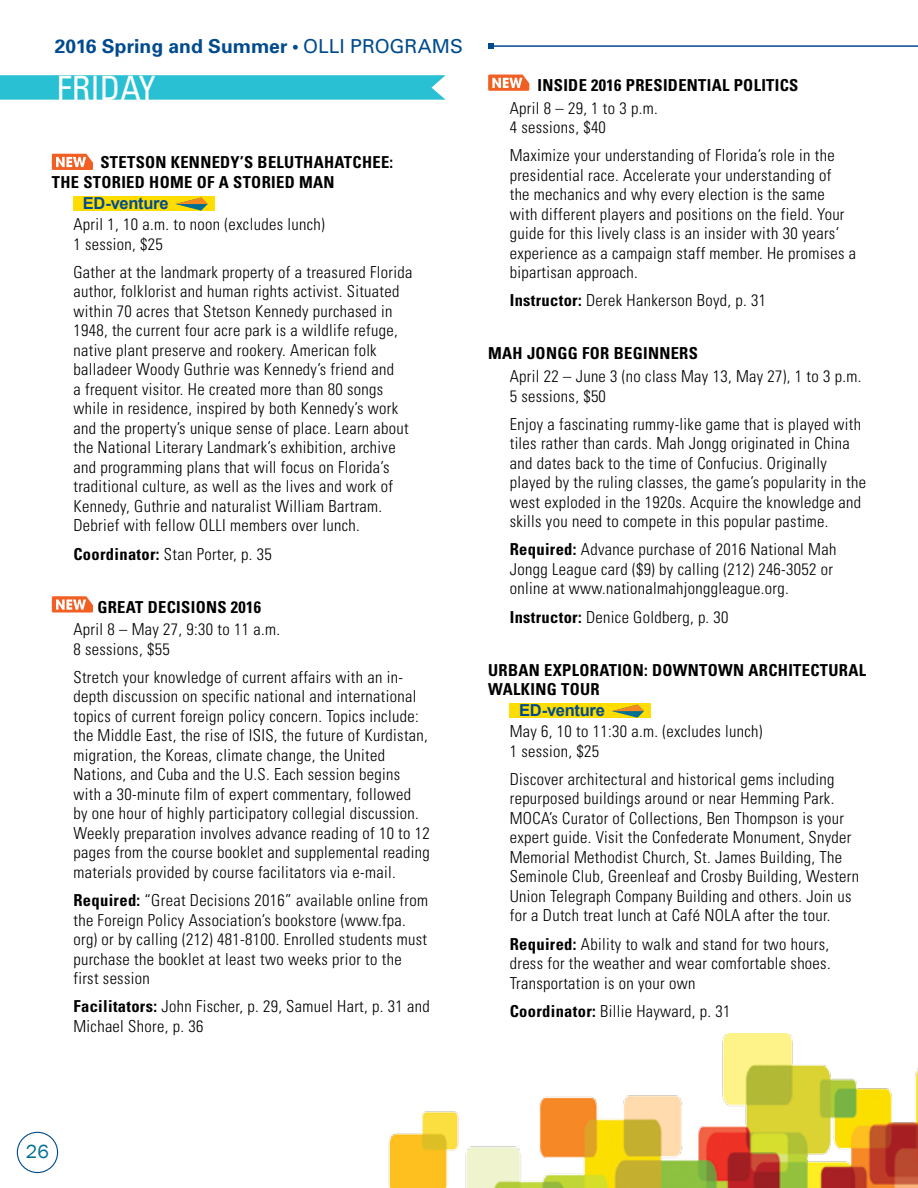
<style>
.page{position:relative;width:918px;height:1188px;background:#fff}
.page>*{position:absolute;margin:0;border:0;box-sizing:border-box;transform-origin:0 0}
.t1{font:condensed 33.6px "Univers";color:#fff}
.t2{font:19.5px "Franklin Gothic";color:#006f94}
.t3{font:700 19.2px "Univers";color:#004b8d}
.t4{font:300 condensed 16.5px/19.5px "Univers";letter-spacing:.02em;color:#000}
.t5{font:700 condensed 16.5px/19.5px "Univers LT Std";letter-spacing:.02em;color:#000}
.t6{font:700 16.5px "Arial";letter-spacing:-.015em;color:#004b8d}
.s1{font-weight:400}
.s2{font-weight:700}
.s3{font-family:"Univers LT Std";font-weight:700}
</style>
<div class="page">
<div style="left:17px;top:1132px;width:41px;height:41px;border:1px solid #004b8d;border-radius:50%"></div>
<svg style="left:52px;top:154px;width:41px;height:16px"></svg>
<div style="left:73px;top:196px;width:142px;height:15px;background:#fd0"></div>
<svg style="left:175px;top:198px;width:33px;height:13px"></svg>
<svg style="left:52px;top:596px;width:41px;height:17px"></svg>
<svg style="left:488px;top:74px;width:41px;height:17px"></svg>
<div style="left:510px;top:703px;width:141px;height:15px;background:#fd0"></div>
<svg style="left:612px;top:705px;width:32px;height:13px"></svg>
<hr style="left:491px;top:45px;width:427px;height:2px;background:#004b8d">
<svg style="left:488px;top:43px;width:6px;height:6px"></svg>
<svg style="left:0;top:75px;width:446px;height:25px;background:#30c2d3"></svg>
<img style="left:388px;top:1034px;width:530px;height:154px">
<p class="t3" style="left:55px;top:34px;width:410px">2016 Spring and Summer • <span class="s1">OLLI PROGRAMS</span></p>
<h1 class="t1" style="left:57px;top:66px;width:101px">FRIDAY</h1>
<p class="t5" style="left:52px;top:153px;width:343px;text-indent:49px">STETSON KENNEDY’S BELUTHAHATCHEE:<br>THE STORIED HOME OF A STORIED MAN</p>
<p class="t6" style="left:83px;top:194px;width:87px">ED-venture</p>
<p class="t4" style="left:73px;top:214px;width:253px">April 1, 10 a.m. to noon (excludes lunch)<br>1 session, $25</p>
<p class="t4" style="left:73px;top:262px;width:341px">Gather at the landmark property of a treasured Florida author, folklorist and human rights activist. Situated within 70 acres that Stetson Kennedy purchased in 1948, the current four acre park is a wildlife refuge, native plant preserve and rookery. American folk balladeer Woody Guthrie was Kennedy’s friend and<br>a frequent visitor. He created more than 80 songs while in residence, inspired by both Kennedy’s work and the property’s unique sense of place. Learn about the National Literary Landmark’s exhibition, archive and programming plans that will focus on Florida’s traditional culture, as well as the lives and work of Kennedy, Guthrie and naturalist William Bartram.<br>Debrief with fellow OLLI members over lunch.</p>
<p class="t4" style="left:73px;top:544px;width:200px"><span class="s2">Coordinator:</span> Stan Porter, p. 35</p>
<p class="t5" style="left:97px;top:597px;width:165px">GREAT DECISIONS 2016</p>
<p class="t4" style="left:73px;top:619px;width:208px">April 8 – May 27, 9:30 to 11 a.m.<br>8 sessions, $55</p>
<p class="t4" style="left:73px;top:667px;width:358px">Stretch your knowledge of current affairs with an in&shy;depth discussion on specific national and international topics of current foreign policy concern. Topics include: the Middle East, the rise of ISIS, the future of Kurdistan, migration, the Koreas, climate change, the United Nations, and Cuba and the U.S. Each session begins with a 30-minute film of expert commentary, followed<br>by one hour of highly participatory collegial discussion.<br>Weekly preparation involves advance reading of 10 to 12 pages from the course booklet and supplemental reading materials provided by course facilitators via e-mail.</p>
<p class="t4" style="left:73px;top:890px;width:356px"><span class="s3">Required:</span> “Great Decisions 2016” available online from the Foreign Policy Association’s bookstore (www.fpa. org) or by calling (212) 481-8100. Enrolled students must purchase the booklet at least two weeks prior to the first session</p>
<p class="t4" style="left:73px;top:996px;width:358px"><span class="s3">Facilitators:</span> John Fischer, p. 29, Samuel Hart, p. 31 and<br>Michael Shore, p. 36</p>
<p class="t5" style="left:538px;top:75px;width:262px">INSIDE 2016 PRESIDENTIAL POLITICS</p>
<p class="t4" style="left:510px;top:98px;width:150px">April 8 – 29, 1 to 3 p.m.<br>4 sessions, $40</p>
<p class="t4" style="left:510px;top:145px;width:348px">Maximize your understanding of Florida’s role in the presidential race. Accelerate your understanding of<br>the mechanics and why every election is the same with different players and positions on the field. Your guide for this lively class is an insider with 30 years’ experience as a campaign staff member. He promises a bipartisan approach.</p>
<p class="t4" style="left:510px;top:291px;width:258px"><span class="s3">Instructor:</span> Derek Hankerson Boyd, p. 31</p>
<p class="t5" style="left:488px;top:344px;width:211px">MAH JONGG FOR BEGINNERS</p>
<p class="t4" style="left:510px;top:366px;width:353px">April 22 – June 3 (no class May 13, May 27), 1 to 3 p.m.<br>5 sessions, $50</p>
<p class="t4" style="left:510px;top:414px;width:358px">Enjoy a fascinating rummy-like game that is played with tiles rather than cards. Mah Jongg originated in China and dates back to the time of Confucius. Originally played by the ruling classes, the game’s popularity in the west exploded in the 1920s. Acquire the knowledge and skills you need to compete in this popular pastime.</p>
<p class="t4" style="left:510px;top:540px;width:328px"><span class="s3">Required:</span> Advance purchase of 2016 National Mah<br>Jongg League card ($9) by calling (212) 246-3052 or online at www.nationalmahjonggleague.org.</p>
<p class="t4" style="left:510px;top:607px;width:220px"><span class="s3">Instructor:</span> Denice Goldberg, p. 30</p>
<p class="t5" style="left:488px;top:660px;width:379px">URBAN EXPLORATION: DOWNTOWN ARCHITECTURAL<br>WALKING TOUR</p>
<p class="t6" style="left:519px;top:701px;width:87px">ED-venture</p>
<p class="t4" style="left:510px;top:722px;width:254px">May 6, 10 to 11:30 a.m. (excludes lunch)<br>1 session, $25</p>
<p class="t4" style="left:510px;top:769px;width:351px">Discover architectural and historical gems including repurposed buildings around or near Hemming Park.<br>MOCA’s Curator of Collections, Ben Thompson is your expert guide. Visit the Confederate Monument, Snyder Memorial Methodist Church, St. James Building, The Seminole Club, Greenleaf and Crosby Building, Western Union Telegraph Company Building and others. Join us for a Dutch treat lunch at Café NOLA after the tour.</p>
<p class="t4" style="left:510px;top:934px;width:322px;text-align:justify"><span class="s3">Required:</span> Ability to walk and stand for two hours, dress for the weather and wear comfortable shoes.<br>Transportation is on your own</p>
<p class="t4" style="left:510px;top:1001px;width:222px"><span class="s3">Coordinator:</span> Billie Hayward, p. 31</p>
<p class="t2" style="left:26px;top:1140px;width:25px">26</p>
</div>
